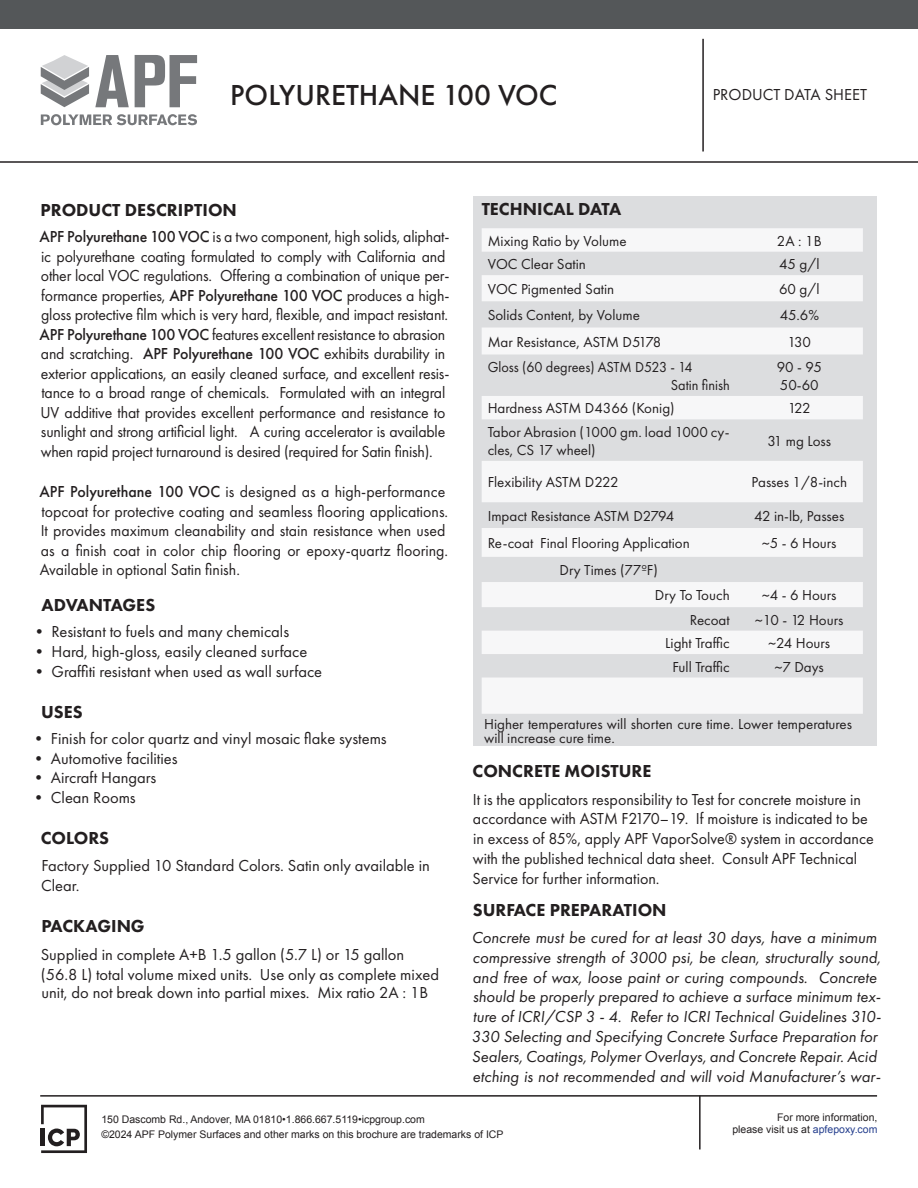
<style>
.page{position:relative;width:918px;height:1188px;background:#fff}
.page>*{position:absolute;margin:0;border:0;box-sizing:border-box;transform-origin:0 0}
.t1{font:500 30px "Futura PT";color:#231f20}
.t2{font:800 18px "Futura PT";color:#231f20}
.t3{font:16.5px/19.5px "Futura PT";color:#231f20;scale:.96 1}
.t4{font:16.5px/19.8px "Futura PT";color:#231f20}
.t5{font:italic 16.5px/19.8px "Futura PT";color:#231f20}
.t6{font:15px/18px "Futura PT";color:#231f20}
.t7{font:15px "Futura PT";color:#231f20;scale:.95 1}
.t8{font:10.5px/12.6px "Arial";color:#231f20;text-align:right}
.s1{font-weight:500}
.s2{color:#253f8e}
</style>
<div class="page">
<div style="left:473px;top:196px;width:403px;height:550px;background:#dcdddf"></div>
<div style="left:0;top:0;width:918px;height:28px;background:#545759"></div>
<hr style="left:0;top:161px;width:918px;height:2px;background:#231f20">
<hr style="left:702px;top:39px;width:2px;height:113px;background:#231f20">
<svg style="left:482px;top:228px;width:381px;height:486px;fill:#f7f7f8"></svg>
<svg style="left:41px;top:55px;width:48px;height:52px"></svg>
<svg style="left:95px;top:55px;width:102px;height:52px"></svg>
<svg style="left:41px;top:114px;width:156px;height:11px"></svg>
<hr style="left:40px;top:1095px;width:837px;height:2px;background:#231f20">
<hr style="left:699px;top:1095px;width:2px;height:54px;background:#231f20">
<svg style="left:41px;top:1105px;width:46px;height:48px"></svg>
<p class="t1" style="left:230px;top:77px;width:329px">POLYURETHANE 100 VOC</p>
<p class="t4" style="left:713px;top:85px;width:156px">PRODUCT DATA SHEET</p>
<p class="t2" style="left:40px;top:198px;width:198px">PRODUCT DESCRIPTION</p>
<p class="t3" style="left:40px;top:227px;width:428px"><span class="s1">APF Polyurethane 100 VOC</span> is a two component, high solids, aliphat&shy;ic polyurethane coating formulated to comply with California and other local VOC regulations. Offering a combination of unique per&shy;formance properties, <span class="s1">APF Polyurethane 100 VOC</span> produces a high&shy;gloss protective film which is very hard, flexible, and impact resistant.<br><span class="s1">APF Polyurethane 100 VOC</span> features excellent resistance to abrasion and scratching. <span class="s1">APF Polyurethane 100 VOC</span> exhibits durability in exterior applications, an easily cleaned surface, and excellent resis&shy;tance to a broad range of chemicals. Formulated with an integral UV additive that provides excellent performance and resistance to sunlight and strong artificial light. A curing accelerator is available when rapid project turnaround is desired (required for Satin finish).</p>
<p class="t3" style="left:40px;top:482px;width:427px"><span class="s1">APF Polyurethane 100 VOC</span> is designed as a high-performance topcoat for protective coating and seamless flooring applications.<br>It provides maximum cleanability and stain resistance when used as a finish coat in color chip flooring or epoxy-quartz flooring.<br>Available in optional Satin finish.</p>
<p class="t2" style="left:42px;top:594px;width:115px">ADVANTAGES</p>
<p class="t4" style="left:31px;top:622px;width:260px">• Resistant to fuels and many chemicals</p>
<p class="t4" style="left:31px;top:642px;width:278px">• Hard, high-gloss, easily cleaned surface</p>
<p class="t4" style="left:31px;top:661px;width:293px">• Graffiti resistant when used as wall surface</p>
<p class="t2" style="left:41px;top:701px;width:43px">USES</p>
<p class="t4" style="left:31px;top:728px;width:358px">• Finish for color quartz and vinyl mosaic flake systems</p>
<p class="t4" style="left:31px;top:748px;width:149px">• Automotive facilities</p>
<p class="t4" style="left:31px;top:768px;width:127px">• Aircraft Hangars</p>
<p class="t4" style="left:31px;top:788px;width:107px">• Clean Rooms</p>
<p class="t2" style="left:41px;top:827px;width:70px">COLORS</p>
<p class="t4" style="left:41px;top:856px;width:390px">Factory Supplied 10 Standard Colors. Satin only available in<br>Clear.</p>
<p class="t2" style="left:41px;top:915px;width:105px">PACKAGING</p>
<p class="t4" style="left:41px;top:945px;width:400px">Supplied in complete A+B 1.5 gallon (5.7 L) or 15 gallon (56.8 L) total volume mixed units. Use only as complete mixed</p>
<p class="t4" style="left:41px;top:982px;width:388px">unit, do not break down into partial mixes. Mix ratio 2A : 1B</p>
<p class="t2" style="left:482px;top:198px;width:141px">TECHNICAL DATA</p>
<p class="t6" style="left:488px;top:232px;width:141px">Mixing Ratio by Volume</p>
<p class="t6" style="left:777px;top:232px;width:46px">2A : 1B</p>
<p class="t6" style="left:488px;top:255px;width:100px">VOC Clear Satin</p>
<p class="t6" style="left:779px;top:255px;width:42px">45 g/l</p>
<p class="t6" style="left:488px;top:280px;width:128px">VOC Pigmented Satin</p>
<p class="t6" style="left:779px;top:280px;width:42px">60 g/l</p>
<p class="t6" style="left:488px;top:306px;width:154px">Solids Content, by Volume</p>
<p class="t6" style="left:780px;top:306px;width:41px">45.6%</p>
<p class="t6" style="left:488px;top:333px;width:175px">Mar Resistance, ASTM D5178</p>
<p class="t6" style="left:788px;top:333px;width:25px">130</p>
<p class="t7" style="left:488px;top:358px;width:217px">Gloss (60 degrees) ASTM D523 - 14</p>
<p class="t7" style="left:671px;top:376px;width:63px">Satin finish</p>
<p class="t6" style="left:777px;top:358px;width:47px">90 - 95<br>50-60</p>
<p class="t6" style="left:488px;top:399px;width:188px">Hardness ASTM D4366 (Konig)</p>
<p class="t6" style="left:788px;top:399px;width:24px">122</p>
<p class="t6" style="left:488px;top:423px;width:244px">Tabor Abrasion (1000 gm. load 1000 cy&shy;cles, CS 17 wheel)</p>
<p class="t6" style="left:767px;top:432px;width:65px">31 mg Loss</p>
<p class="t6" style="left:488px;top:473px;width:133px">Flexibility ASTM D222</p>
<p class="t6" style="left:752px;top:473px;width:97px">Passes 1/8-inch</p>
<p class="t6" style="left:488px;top:507px;width:188px">Impact Resistance ASTM D2794</p>
<p class="t6" style="left:754px;top:507px;width:92px">42 in-lb, Passes</p>
<p class="t6" style="left:488px;top:534px;width:204px">Re-coat Final Flooring Application</p>
<p class="t6" style="left:762px;top:534px;width:76px">~5 - 6 Hours</p>
<p class="t6" style="left:560px;top:561px;width:100px">Dry Times (77ºF)</p>
<p class="t6" style="left:655px;top:586px;width:76px">Dry To Touch</p>
<p class="t6" style="left:762px;top:586px;width:76px">~4 - 6 Hours</p>
<p class="t6" style="left:690px;top:611px;width:41px">Recoat</p>
<p class="t6" style="left:755px;top:611px;width:90px">~10 - 12 Hours</p>
<p class="t6" style="left:665px;top:634px;width:66px">Light Traffic</p>
<p class="t6" style="left:769px;top:634px;width:63px">~24 Hours</p>
<p class="t6" style="left:672px;top:657px;width:59px">Full Traffic</p>
<p class="t6" style="left:775px;top:657px;width:50px">~7 Days</p>
<p class="t6" style="left:484px;top:717px;width:369px;line-height:13.5px">Higher temperatures will shorten cure time. Lower temperatures will increase cure time.</p>
<p class="t2" style="left:472px;top:760px;width:181px">CONCRETE MOISTURE</p>
<p class="t4" style="left:472px;top:789px;width:403px">It is the applicators responsibility to Test for concrete moisture in accordance with ASTM F2170–19. If moisture is indicated to be in excess of 85%, apply APF VaporSolve® system in accordance with the published technical data sheet. Consult APF Technical Service for further information.</p>
<p class="t2" style="left:473px;top:899px;width:195px">SURFACE PREPARATION</p>
<p class="t5" style="left:471px;top:928px;width:411px">Concrete must be cured for at least 30 days, have a minimum compressive strength of 3000 psi, be clean, structurally sound, and free of wax, loose paint or curing compounds. Concrete should be properly prepared to achieve a surface minimum tex&shy;ture of ICRI/CSP 3 - 4. Refer to ICRI Technical Guidelines 310- 330 Selecting and Specifying Concrete Surface Preparation for Sealers, Coatings, Polymer Overlays, and Concrete Repair. Acid etching is not recommended and will void Manufacturer’s war-</p>
<p class="t8" style="left:101px;top:1113px;width:325px">150 Dascomb Rd., Andover, MA 01810•1.866.667.5119•icpgroup.com</p>
<p class="t8" style="left:101px;top:1128px;width:404px">©2024 APF Polymer Surfaces and other marks on this brochure are trademarks of ICP</p>
<p class="t8" style="left:732px;top:1111px;width:147px">For more information,<br>please visit us at <span class="s2">apfepoxy.com</span></p>
</div>
